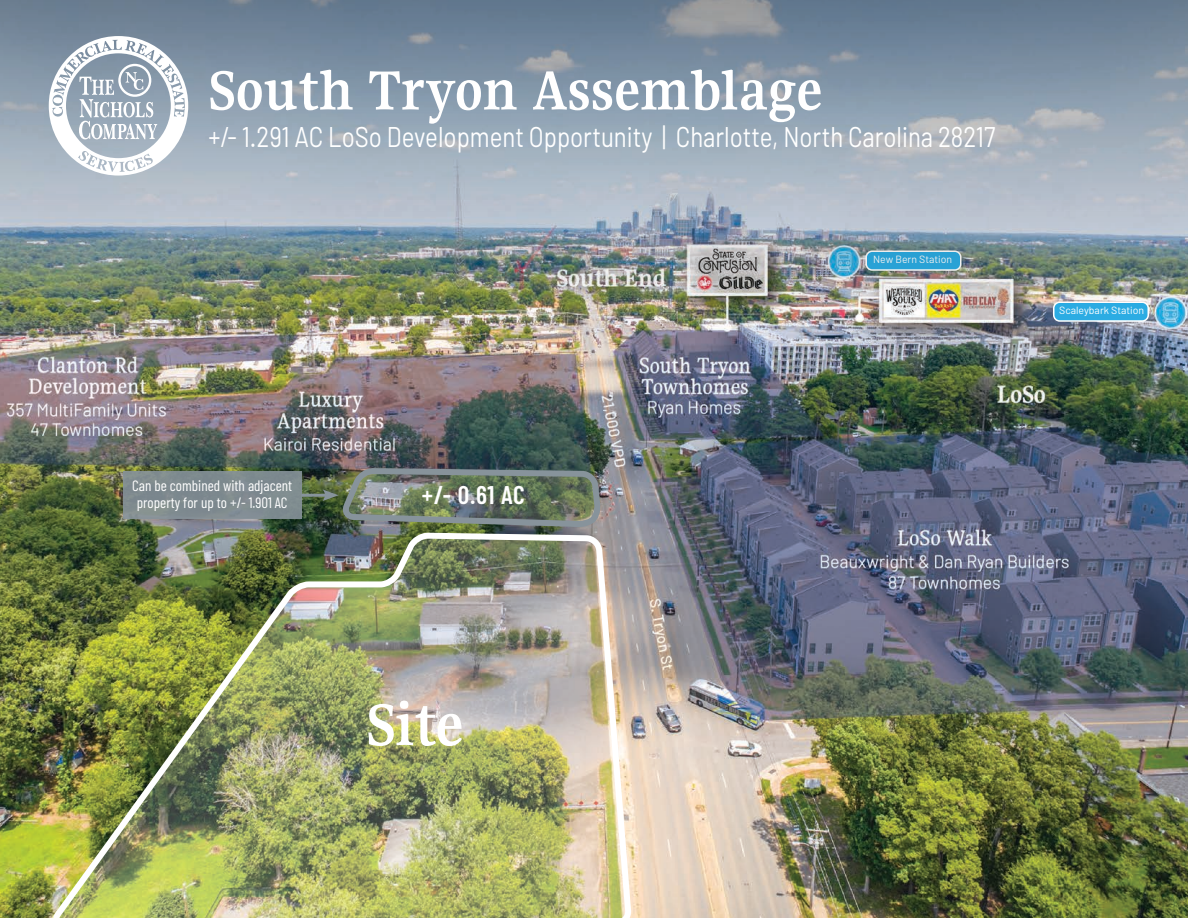
<style>
.page{position:relative;width:1188px;height:918px;background:#fff}
.page>*{position:absolute;margin:0;border:0;box-sizing:border-box;transform-origin:0 0}
.t1{font:700 64.5px "Gupter";color:#fff}
.t2{font:700 60.6px "Gupter";letter-spacing:.01em;color:#fff}
.t3{font:28.5px "Barlow";color:#fff;scale:.84 1}
.t4{font:600 25.5px "Barlow Condensed";color:#fff}
.t5{font:15px/16.5px "Barlow Condensed";color:#fff;text-align:center}
.t6{font:10.5px "Barlow";color:#fff}
</style>
<div class="page">
<img style="left:0;top:508px;width:1188px;height:410px">
<img style="left:50px;top:532px;width:585px;height:386px">
<div style="left:117px;top:466px;width:230px;height:63px;background:#020304;opacity:.2"></div>
<div style="left:123px;top:472px;width:178px;height:47px;background:#818c90"></div>
<img style="left:322px;top:508px;width:279px;height:22px">
<img style="left:0;top:0;width:1188px;height:508px">
<svg style="left:49px;top:36px;width:139px;height:140px"></svg>
<p class="t2" style="left:208px;top:59px;width:615px">South Tryon Assemblage</p>
<p class="t3" style="left:208px;top:119px;width:938px">+/- 1.291 AC LoSo Development Opportunity | Charlotte, North Carolina 28217</p>
<p class="t6" style="left:873px;top:253px;width:81px">New Bern Station</p>
<p class="t6" style="left:1059px;top:304px;width:87px">Scaleybark Station</p>
<p class="t5" style="left:132px;top:477px;width:161px">Can be combined with adjacent property for up to +/- 1.901 AC</p>
<p class="t4" style="left:422px;top:477px;width:105px">+/- 0.61 AC</p>
<p class="t1" style="left:366px;top:691px;width:98px">Site</p>
</div>
